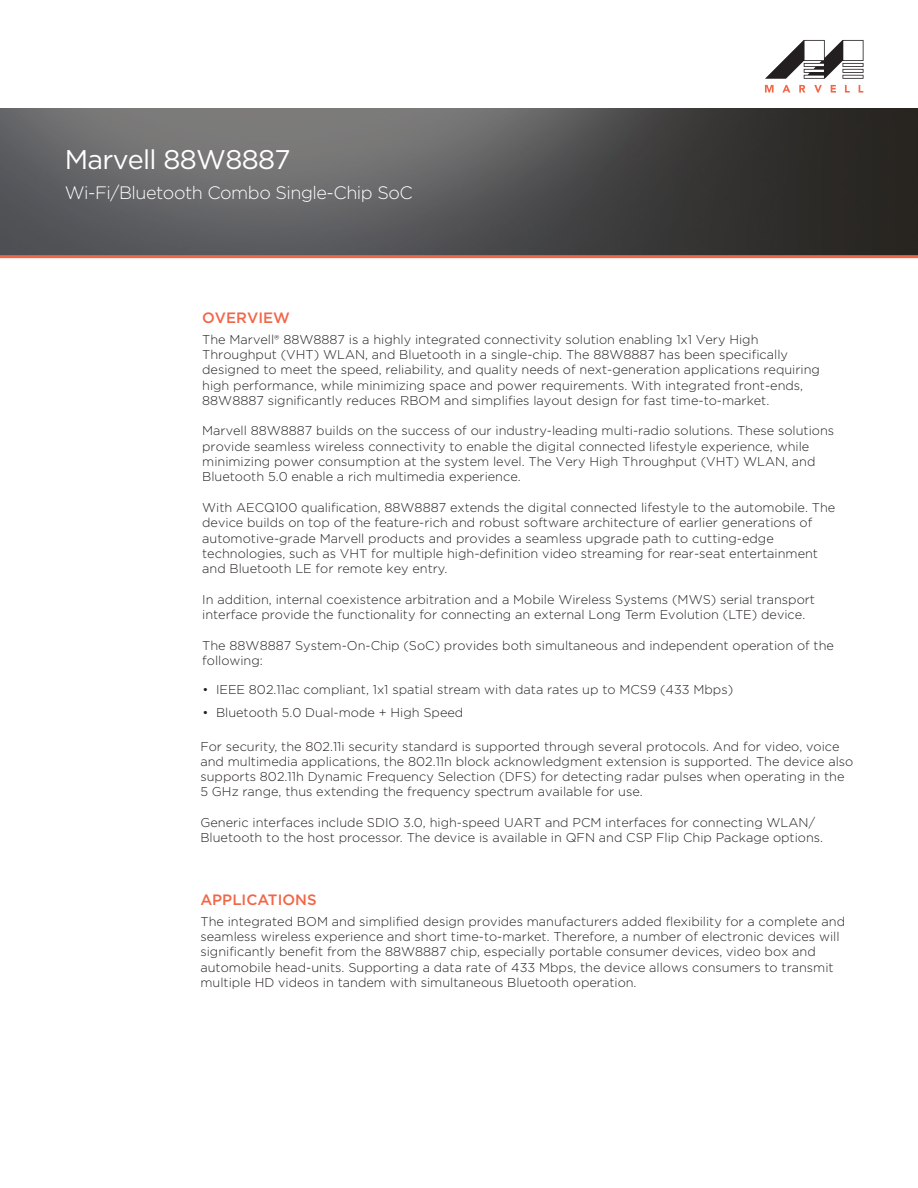
<style>
.page{position:relative;width:918px;height:1188px;background:#fff}
.page>*{position:absolute;margin:0;border:0;box-sizing:border-box;transform-origin:0 0}
.Subtitle{font:27px "Gotham";letter-spacing:-.025em;color:#fff}
.Subtitle-2{font:300 18px "Gotham";letter-spacing:-.025em;color:#fff}
.Body_copy{font:500 15px "Gotham";color:#f26648}
.Header_1{font:500 15px "Gotham";color:#f26648}
.Header_1-2{font:300 12.75px/15.3px "Gotham";color:#231f20}
.Body_copy-2{font:300 12.75px/15.3px "Gotham";color:#231f20}
</style>
<div class="page">
<img style="left:0;top:109px;width:917px;height:146px">
<hr style="left:0;top:255px;width:918px;height:3px;background:#f26648">
<svg style="left:765px;top:85px;width:9px;height:8px"></svg>
<svg style="left:782px;top:85px;width:8px;height:8px"></svg>
<svg style="left:799px;top:85px;width:6px;height:8px"></svg>
<svg style="left:814px;top:85px;width:8px;height:8px"></svg>
<svg style="left:831px;top:85px;width:5px;height:8px"></svg>
<svg style="left:845px;top:85px;width:5px;height:8px"></svg>
<svg style="left:859px;top:85px;width:4px;height:8px"></svg>
<svg style="left:765px;top:40px;width:99px;height:39px"></svg>
<p class="Subtitle" style="left:65px;top:142px;width:227px">Marvell 88W8887</p>
<p class="Subtitle-2" style="left:65px;top:181px;width:350px">Wi-Fi/Bluetooth Combo Single-Chip SoC</p>
<p class="Header_1" style="left:202px;top:308px;width:89px">OVERVIEW</p>
<p class="Header_1-2" style="left:202px;top:331px;width:619px">The Marvell® 88W8887 is a highly integrated connectivity solution enabling 1x1 Very High Throughput (VHT) WLAN, and Bluetooth in a single-chip. The 88W8887 has been specifically designed to meet the speed, reliability, and quality needs of next-generation applications requiring high performance, while minimizing space and power requirements. With integrated front-ends, 88W8887 significantly reduces RBOM and simplifies layout design for fast time-to-market.</p>
<p class="Header_1-2" style="left:202px;top:423px;width:634px">Marvell 88W8887 builds on the success of our industry-leading multi-radio solutions. These solutions provide seamless wireless connectivity to enable the digital connected lifestyle experience, while minimizing power consumption at the system level. The Very High Throughput (VHT) WLAN, and Bluetooth 5.0 enable a rich multimedia experience.</p>
<p class="Header_1-2" style="left:202px;top:499px;width:635px">With AECQ100 qualification, 88W8887 extends the digital connected lifestyle to the automobile. The device builds on top of the feature-rich and robust software architecture of earlier generations of automotive-grade Marvell products and provides a seamless upgrade path to cutting-edge technologies, such as VHT for multiple high-definition video streaming for rear-seat entertainment and Bluetooth LE for remote key entry.</p>
<p class="Header_1-2" style="left:202px;top:591px;width:614px">In addition, internal coexistence arbitration and a Mobile Wireless Systems (MWS) serial transport interface provide the functionality for connecting an external Long Term Evolution (LTE) device.</p>
<p class="Header_1-2" style="left:202px;top:637px;width:633px">The 88W8887 System-On-Chip (SoC) provides both simultaneous and independent operation of the following:</p>
<p class="Header_1-2" style="left:202px;top:682px;width:532px">• IEEE 802.11ac compliant, 1x1 spatial stream with data rates up to MCS9 (433 Mbps)</p>
<p class="Header_1-2" style="left:202px;top:704px;width:262px">• Bluetooth 5.0 Dual-mode + High Speed</p>
<p class="Body_copy-2" style="left:200px;top:738px;width:654px">For security, the 802.11i security standard is supported through several protocols. And for video, voice and multimedia applications, the 802.11n block acknowledgment extension is supported. The device also supports 802.11h Dynamic Frequency Selection (DFS) for detecting radar pulses when operating in the 5 GHz range, thus extending the frequency spectrum available for use.</p>
<p class="Body_copy-2" style="left:200px;top:815px;width:624px">Generic interfaces include SDIO 3.0, high-speed UART and PCM interfaces for connecting WLAN/<br>Bluetooth to the host processor. The device is available in QFN and CSP Flip Chip Package options.</p>
<p class="Body_copy" style="left:200px;top:890px;width:118px">APPLICATIONS</p>
<p class="Body_copy-2" style="left:200px;top:913px;width:646px">The integrated BOM and simplified design provides manufacturers added flexibility for a complete and seamless wireless experience and short time-to-market. Therefore, a number of electronic devices will significantly benefit from the 88W8887 chip, especially portable consumer devices, video box and automobile head-units. Supporting a data rate of 433 Mbps, the device allows consumers to transmit multiple HD videos in tandem with simultaneous Bluetooth operation.</p>
</div>
